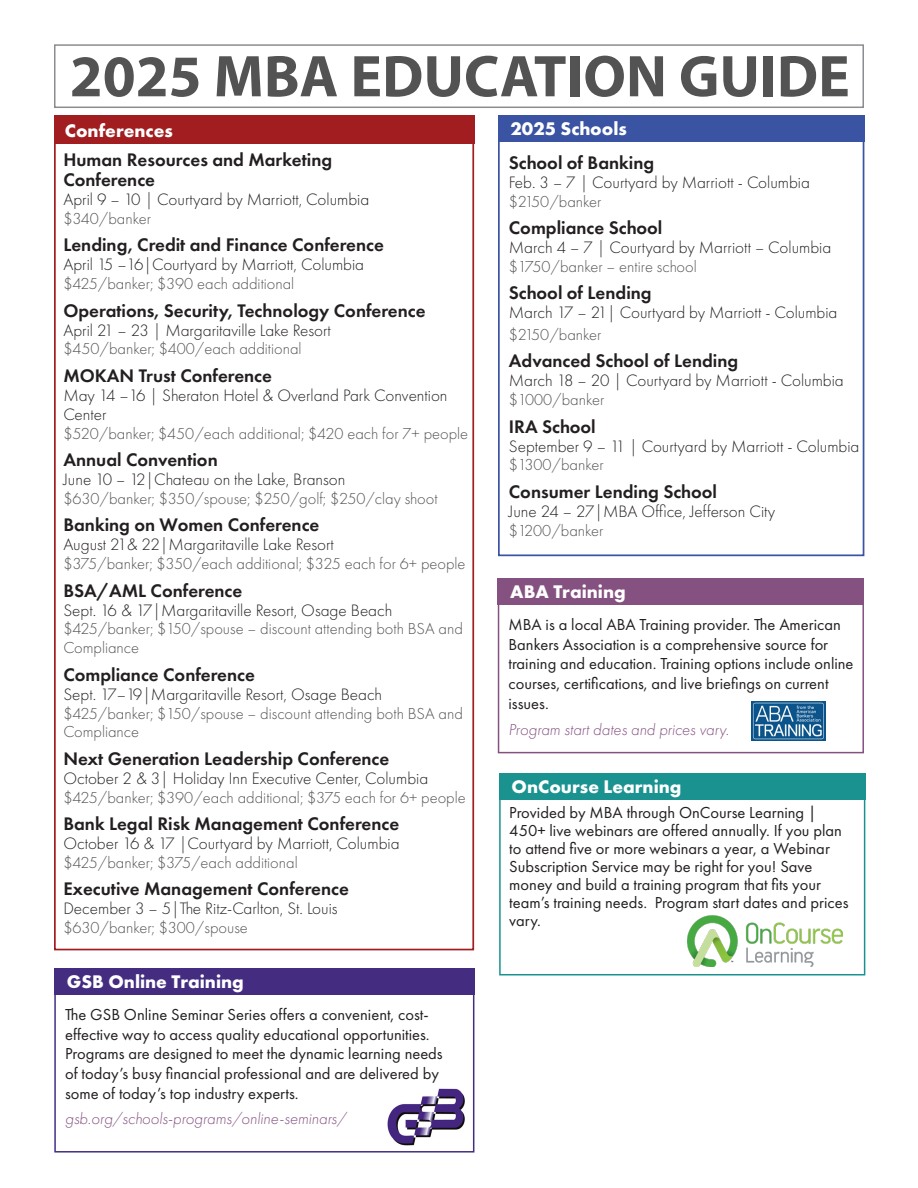
<style>
.page{position:relative;width:918px;height:1188px;background:#fff}
.page>*{position:absolute;margin:0;border:0;box-sizing:border-box;transform-origin:0 0}
.t1{font:59.4px "Myriad Variable Concept";color:#535353}
.Conference{font:600 18.9px "Futura PT";color:#231f20}
.Conference-2{font:700 18.9px "Futura PT";color:#fff}
.Conference-3{font:300 17.1px/18.9px "Futura PT";color:#231f20}
.t2{font:16.5px/19.8px "Futura PT";color:#231f20}
.Conference-4{font:300 16.5px/18.9px "Futura PT";color:#535353}
.t3{font:italic 300 16.5px "Futura PT";color:#855181}
</style>
<div class="page">
<img style="left:387px;top:1089px;width:78px;height:57px">
<div style="left:498px;top:116px;width:366px;height:440px;border:2px solid #3a53a3"></div>
<div style="left:54px;top:116px;width:420px;height:28px;background:#a11d20"></div>
<div style="left:498px;top:116px;width:366px;height:26px;background:#3a53a3"></div>
<div style="left:54px;top:44px;width:810px;height:64px;border:2px solid #8b8d90"></div>
<div style="left:498px;top:578px;width:366px;height:27px;background:#855181"></div>
<div style="left:54px;top:968px;width:420px;height:27px;background:#442d81"></div>
<div style="left:499px;top:773px;width:366px;height:27px;background:#199290"></div>
<div style="left:498px;top:579px;width:366px;height:174px;border:2px solid #855181"></div>
<div style="left:54px;top:968px;width:420px;height:185px;border:2px solid #442d81"></div>
<div style="left:499px;top:773px;width:366px;height:202px;border:2px solid #199290"></div>
<img style="left:752px;top:702px;width:73px;height:38px">
<img style="left:688px;top:916px;width:154px;height:50px">
<p class="t1" style="left:70px;top:42px;width:782px">2025 MBA EDUCATION GUIDE</p>
<p class="Conference-2" style="left:65px;top:118px;width:109px">Conferences</p>
<p class="Conference-2" style="left:511px;top:117px;width:118px">2025 Schools</p>
<p class="Conference" style="left:63px;top:147px;width:270px">Human Resources and Marketing</p>
<p class="Conference" style="left:63px;top:168px;width:93px">Conference</p>
<p class="Conference-3" style="left:63px;top:190px;width:307px">April 9 – 10 | Courtyard by Marriott, Columbia</p>
<p class="Conference-4" style="left:63px;top:209px;width:89px">$340/banker</p>
<p class="Conference" style="left:63px;top:233px;width:322px">Lending, Credit and Finance Conference</p>
<p class="Conference-3" style="left:63px;top:255px;width:302px">April 15 –16|Courtyard by Marriott, Columbia</p>
<p class="Conference-4" style="left:63px;top:274px;width:232px">$425/banker; $390 each additional</p>
<p class="Conference" style="left:63px;top:299px;width:364px">Operations, Security, Technology Conference</p>
<p class="Conference-3" style="left:63px;top:321px;width:269px">April 21 – 23 | Margaritaville Lake Resort</p>
<p class="Conference-4" style="left:63px;top:340px;width:240px">$450/banker; $400/each additional</p>
<p class="Conference" style="left:63px;top:364px;width:210px">MOKAN Trust Conference</p>
<p class="Conference-3" style="left:63px;top:386px;width:386px">May 14 –16 | Sheraton Hotel &amp; Overland Park Convention<br>Center</p>
<p class="Conference-4" style="left:63px;top:424px;width:406px">$520/banker; $450/each additional; $420 each for 7+ people</p>
<p class="Conference" style="left:63px;top:448px;width:156px">Annual Convention</p>
<p class="Conference-3" style="left:63px;top:470px;width:284px">June 10 – 12|Chateau on the Lake, Branson</p>
<p class="Conference-4" style="left:63px;top:489px;width:376px">$630/banker; $350/spouse; $250/golf; $250/clay shoot</p>
<p class="Conference" style="left:63px;top:513px;width:258px">Banking on Women Conference</p>
<p class="Conference-3" style="left:63px;top:535px;width:272px">August 21&amp; 22|Margaritaville Lake Resort</p>
<p class="Conference-4" style="left:63px;top:554px;width:404px">$375/banker; $350/each additional; $325 each for 6+ people</p>
<p class="Conference" style="left:63px;top:578px;width:181px">BSA/AML Conference</p>
<p class="Conference-3" style="left:63px;top:601px;width:330px">Sept. 16 &amp; 17|Margaritaville Resort, Osage Beach</p>
<p class="Conference-4" style="left:63px;top:620px;width:401px">$425/banker; $150/spouse – discount attending both BSA and<br>Compliance</p>
<p class="Conference" style="left:63px;top:663px;width:193px">Compliance Conference</p>
<p class="Conference-3" style="left:63px;top:685px;width:320px">Sept. 17–19|Margaritaville Resort, Osage Beach</p>
<p class="Conference-4" style="left:63px;top:704px;width:401px">$425/banker; $150/spouse – discount attending both BSA and<br>Compliance</p>
<p class="Conference" style="left:63px;top:747px;width:328px">Next Generation Leadership Conference</p>
<p class="Conference-3" style="left:63px;top:769px;width:366px">October 2 &amp; 3| Holiday Inn Executive Center, Columbia</p>
<p class="Conference-4" style="left:63px;top:788px;width:404px">$425/banker; $390/each additional; $375 each for 6+ people</p>
<p class="Conference" style="left:63px;top:812px;width:337px">Bank Legal Risk Management Conference</p>
<p class="Conference-3" style="left:63px;top:834px;width:338px">October 16 &amp; 17 |Courtyard by Marriott, Columbia</p>
<p class="Conference-4" style="left:63px;top:853px;width:236px">$425/banker; $375/each additional</p>
<p class="Conference" style="left:63px;top:877px;width:287px">Executive Management Conference</p>
<p class="Conference-3" style="left:63px;top:899px;width:276px">December 3 – 5|The Ritz-Carlton, St. Louis</p>
<p class="Conference-4" style="left:63px;top:918px;width:186px">$630/banker; $300/spouse</p>
<p class="Conference-2" style="left:67px;top:969px;width:179px">GSB Online Training</p>
<p class="t2" style="left:65px;top:1004px;width:379px">The GSB Online Seminar Series offers a convenient, cost&shy;effective way to access quality educational opportunities.<br>Programs are designed to meet the dynamic learning needs of today’s busy financial professional and are delivered by some of today’s top industry experts.</p>
<p class="t3" style="left:65px;top:1110px;width:283px">gsb.org/schools-programs/online-seminars/</p>
<p class="Conference" style="left:509px;top:151px;width:147px">School of Banking</p>
<p class="Conference-3" style="left:509px;top:173px;width:303px">Feb. 3 – 7 | Courtyard by Marriott - Columbia</p>
<p class="Conference-4" style="left:509px;top:192px;width:94px">$2150/banker</p>
<p class="Conference" style="left:509px;top:216px;width:155px">Compliance School</p>
<p class="Conference-3" style="left:509px;top:238px;width:324px">March 4 – 7 | Courtyard by Marriott – Columbia</p>
<p class="Conference-4" style="left:509px;top:257px;width:189px">$1750/banker – entire school</p>
<p class="Conference" style="left:509px;top:281px;width:144px">School of Lending</p>
<p class="Conference-3" style="left:509px;top:303px;width:330px">March 17 – 21| Courtyard by Marriott - Columbia</p>
<p class="Conference-4" style="left:509px;top:325px;width:94px">$2150/banker</p>
<p class="Conference" style="left:509px;top:349px;width:231px">Advanced School of Lending</p>
<p class="Conference-3" style="left:509px;top:371px;width:336px">March 18 – 20 | Courtyard by Marriott - Columbia</p>
<p class="Conference-4" style="left:509px;top:390px;width:97px">$1000/banker</p>
<p class="Conference" style="left:509px;top:414px;width:88px">IRA School</p>
<p class="Conference-3" style="left:509px;top:436px;width:352px">September 9 – 11 | Courtyard by Marriott - Columbia</p>
<p class="Conference-4" style="left:509px;top:456px;width:96px">$1300/banker</p>
<p class="Conference" style="left:509px;top:480px;width:210px">Consumer Lending School</p>
<p class="Conference-3" style="left:509px;top:502px;width:268px">June 24 – 27|MBA Office, Jefferson City</p>
<p class="Conference-4" style="left:509px;top:521px;width:96px">$1200/banker</p>
<p class="Conference-2" style="left:510px;top:579px;width:117px">ABA Training</p>
<p class="t2" style="left:509px;top:614px;width:347px">MBA is a local ABA Training provider. The American Bankers Association is a comprehensive source for training and education. Training options include online courses, certifications, and live briefings on current issues.</p>
<p class="t3" style="left:509px;top:720px;width:222px">Program start dates and prices vary.</p>
<p class="Conference-2" style="left:512px;top:774px;width:171px">OnCourse Learning</p>
<p class="t2" style="left:509px;top:804px;width:341px;line-height:18px">Provided by MBA through OnCourse Learning | 450+ live webinars are offered annually. If you plan to attend five or more webinars a year, a Webinar Subscription Service may be right for you! Save money and build a training program that fits your team’s training needs. Program start dates and prices vary.</p>
</div>
